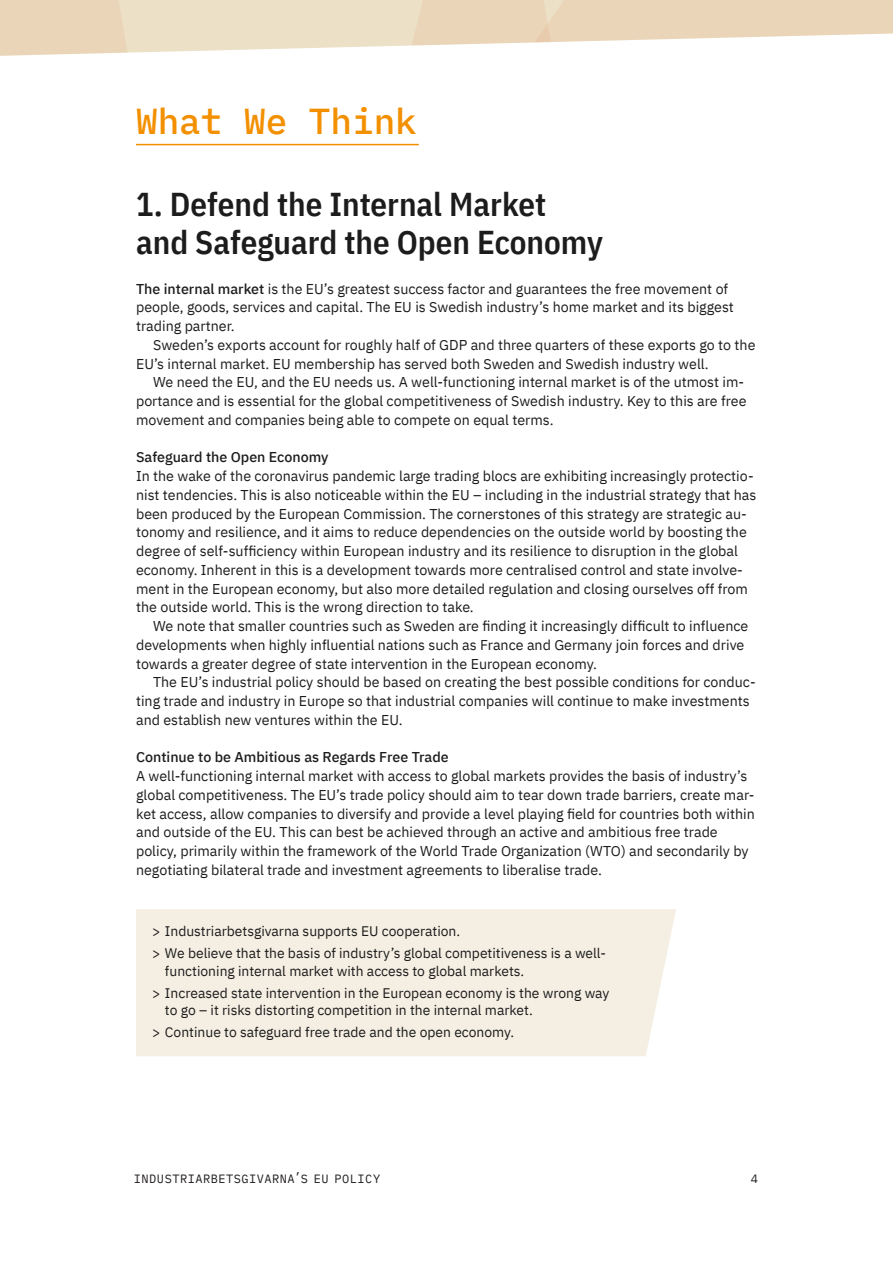
<style>
.page{position:relative;width:893px;height:1263px;background:#fff}
.page>*{position:absolute;margin:0;border:0;box-sizing:border-box;transform-origin:0 0}
.t1{font:500 36px "IBM Plex Mono";color:#f39000}
.t2{font:600 33px/37.5px "IBM Plex Sans Cond";color:#1c1c1c}
.t3{font:14.25px/18.8px "IBM Plex Sans";color:#1c1c1c}
.t4{font:500 14.25px "IBM Plex Sans";color:#1c1c1c}
.t5{font:13.8px/17.7px "IBM Plex Sans";color:#1c1c1c}
.t6{font:12px "IBM Plex Mono";letter-spacing:.04em;color:#231f20}
.s1{font-weight:500}
</style>
<div class="page">
<svg style="left:0;top:0;width:893px;height:56px"></svg>
<div style="left:136px;top:909px;width:540px;height:147px;background:#f5efe3"></div>
<hr style="left:136px;top:144px;width:283px;height:1px;background:#f39000">
<p class="t1" style="left:136px;top:94px;width:282px">What We Think</p>
<p class="t2" style="left:136px;top:183px;width:468px">1. Defend the Internal Market and Safeguard the Open Economy</p>
<p class="t3" style="left:136px;top:278px;width:599px"><span class="s1">The internal market</span> is the EU’s greatest success factor and guarantees the free movement of people, goods, services and capital. The EU is Swedish industry’s home market and its biggest trading partner.</p>
<p class="t3" style="left:136px;top:334px;width:621px;text-indent:17px">Sweden’s exports account for roughly half of GDP and three quarters of these exports go to the<br>EU’s internal market. EU membership has served both Sweden and Swedish industry well.</p>
<p class="t3" style="left:136px;top:372px;width:612px;text-indent:17px">We need the EU, and the EU needs us. A well-functioning internal market is of the utmost im&shy;portance and is essential for the global competitiveness of Swedish industry. Key to this are free movement and companies being able to compete on equal terms.</p>
<p class="t4" style="left:136px;top:446px;width:194px">Safeguard the Open Economy</p>
<p class="t3" style="left:136px;top:465px;width:622px">In the wake of the coronavirus pandemic large trading blocs are exhibiting increasingly protectio&shy;nist tendencies. This is also noticeable within the EU – including in the industrial strategy that has been produced by the European Commission. The cornerstones of this strategy are strategic au&shy;tonomy and resilience, and it aims to reduce dependencies on the outside world by boosting the degree of self-sufficiency within European industry and its resilience to disruption in the global economy. Inherent in this is a development towards more centralised control and state involve&shy;ment in the European economy, but also more detailed regulation and closing ourselves off from the outside world. This is the wrong direction to take.</p>
<p class="t3" style="left:136px;top:615px;width:614px;text-indent:17px">We note that smaller countries such as Sweden are finding it increasingly difficult to influence developments when highly influential nations such as France and Germany join forces and drive towards a greater degree of state intervention in the European economy.</p>
<p class="t3" style="left:136px;top:672px;width:621px;text-indent:17px">The EU’s industrial policy should be based on creating the best possible conditions for conduc&shy;ting trade and industry in Europe so that industrial companies will continue to make investments and establish new ventures within the EU.</p>
<p class="t4" style="left:136px;top:746px;width:314px">Continue to be Ambitious as Regards Free Trade</p>
<p class="t3" style="left:136px;top:765px;width:620px">A well-functioning internal market with access to global markets provides the basis of industry’s global competitiveness. The EU’s trade policy should aim to tear down trade barriers, create mar&shy;ket access, allow companies to diversify and provide a level playing field for countries both within and outside of the EU. This can best be achieved through an active and ambitious free trade policy, primarily within the framework of the World Trade Organization (WTO) and secondarily by negotiating bilateral trade and investment agreements to liberalise trade.</p>
<p class="t5" style="left:152px;top:921px;width:310px">&gt; Industriarbetsgivarna supports EU cooperation.</p>
<p class="t5" style="left:165px;top:943px;width:443px;text-indent:-13px">&gt; We believe that the basis of industry’s global competitiveness is a well&shy;functioning internal market with access to global markets.</p>
<p class="t5" style="left:165px;top:983px;width:446px;text-indent:-13px">&gt; Increased state intervention in the European economy is the wrong way to go – it risks distorting competition in the internal market.</p>
<p class="t5" style="left:152px;top:1022px;width:363px">&gt; Continue to safeguard free trade and the open economy.</p>
<p class="t6" style="left:134px;top:1169px;width:248px">INDUSTRIARBETSGIVARNA’S EU POLICY</p>
<p class="t6" style="left:751px;top:1169px;width:9px">4</p>
</div>
